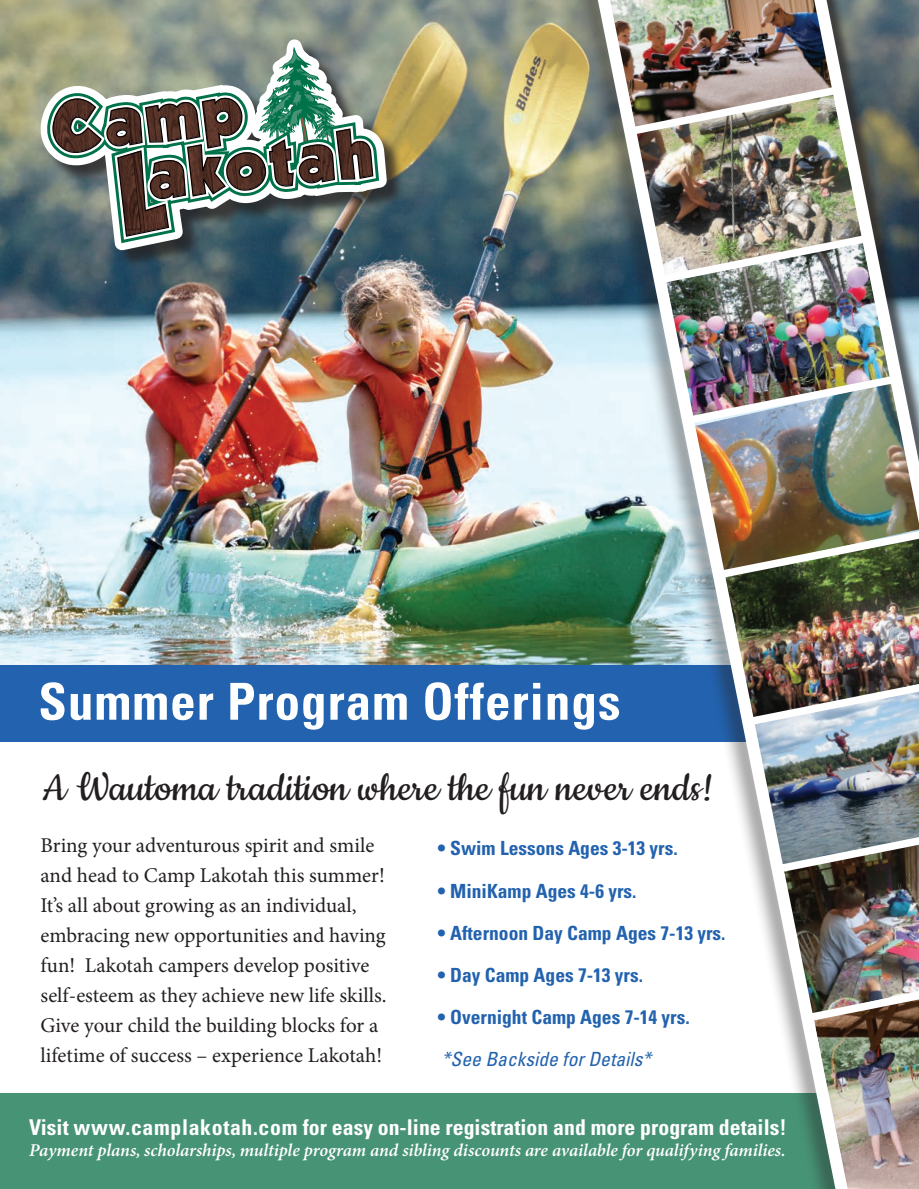
<style>
.page{position:relative;width:919px;height:1189px;background:#fff}
.page>*{position:absolute;margin:0;border:0;box-sizing:border-box;transform-origin:0 0}
.t1{font:700 condensed 51px "Univers";letter-spacing:.02em;color:#fff}
.t2{font:45px "Cookie";color:#231f20;scale:1.07 1}
.t3{font:700 condensed 21.75px "Univers";color:#fff}
.t4{font:21px/30px "Minion Pro";color:#231f20}
.t5{font:700 condensed 19.5px "Univers";color:#2262ae}
.t6{font:italic condensed 19.5px "Univers";color:#2262ae}
.t7{font:italic 600 18px "Minion Pro";letter-spacing:-.005em;color:#fff}
</style>
<div class="page">
<div style="left:0;top:1093px;width:918px;height:95px;background:#479376"></div>
<div style="left:0;top:664px;width:918px;height:77px;background:#2262ae"></div>
<img style="left:0;top:0;width:565px;height:664px">
<img style="left:872px;top:758px;width:46px;height:60px">
<img style="left:872px;top:877px;width:46px;height:90px">
<img style="left:872px;top:1026px;width:46px;height:162px">
<img style="left:0;top:0;width:419px;height:359px">
<img style="left:37px;top:51px;width:358px;height:216px">
<div style="left:565px;top:0;width:301px;height:1188px;background:#231f20;opacity:.6"></div>
<img style="left:583px;top:0;width:289px;height:1188px">
<img style="left:790px;top:0;width:128px;height:754px">
<img style="left:623px;top:81px;width:225px;height:59px">
<img style="left:647px;top:230px;width:225px;height:59px">
<img style="left:679px;top:370px;width:226px;height:59px">
<img style="left:706px;top:525px;width:212px;height:59px">
<img style="left:743px;top:670px;width:175px;height:59px">
<svg style="left:771px;top:818px;width:147px;height:59px"></svg>
<img style="left:797px;top:967px;width:121px;height:59px">
<svg style="left:0;top:0;width:389px;height:250px;background:#7e897d"></svg>
<h1 class="t1" style="left:38px;top:670px;width:583px">Summer Program Offerings</h1>
<h2 class="t2" style="left:43px;top:764px;width:628px">A Wautoma tradition where the fun never ends!</h2>
<p class="t4" style="left:41px;top:829px;width:347px">Bring your adventurous spirit and smile and head to Camp Lakotah this summer!<br>It’s all about growing as an individual, embracing new opportunities and having fun! Lakotah campers develop positive self-esteem as they achieve new life skills.<br>Give your child the building blocks for a lifetime of success – experience Lakotah!</p>
<p class="t5" style="left:437px;top:836px;width:241px">• Swim Lessons Ages 3-13 yrs.</p>
<p class="t5" style="left:437px;top:878px;width:200px">• MiniKamp Ages 4-6 yrs.</p>
<p class="t5" style="left:437px;top:920px;width:289px">• Afternoon Day Camp Ages 7-13 yrs.</p>
<p class="t5" style="left:437px;top:962px;width:207px">• Day Camp Ages 7-13 yrs.</p>
<p class="t5" style="left:437px;top:1004px;width:253px">• Overnight Camp Ages 7-14 yrs.</p>
<p class="t6" style="left:442px;top:1046px;width:211px">*See Backside for Details*</p>
<p class="t3" style="left:29px;top:1113px;width:758px">Visit www.camplakotah.com for easy on-line registration and more program details!</p>
<p class="t7" style="left:29px;top:1139px;width:757px">Payment plans, scholarships, multiple program and sibling discounts are available for qualifying families.</p>
</div>
